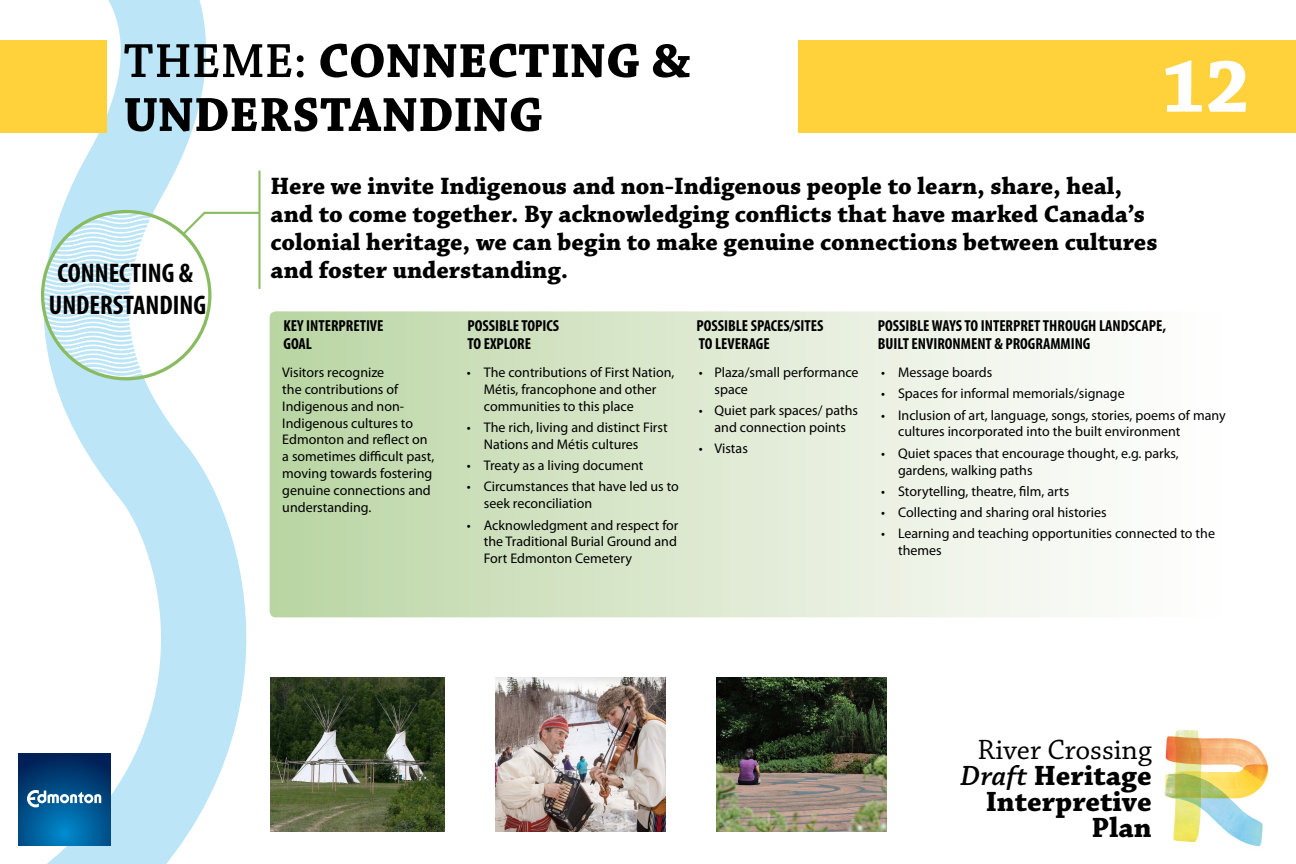
<style>
.page{position:relative;width:1296px;height:864px;background:#fff}
.page>*{position:absolute;margin:0;border:0;box-sizing:border-box;transform-origin:0 0}
.t1{font:700 78px "Chaparral Pro";color:#fff}
.t2{font:700 50.5px "Chaparral Pro";color:#000}
.t3{font:700 29.4px/26px "Chaparral Pro";color:#000;text-align:right}
.t4{font:700 condensed 27px/32.5px "Myriad Pro";color:#000;text-align:center}
.t5{font:700 25px/28px "Chaparral Pro";color:#000}
.t6{font:700 condensed 16px/18px "Myriad Pro";color:#000}
.t7{font:14px/16.8px "Myriad Pro";color:#000}
.s1{font-weight:600}
.s2{font-weight:400}
.s3{font-weight:600;font-style:italic}
</style>
<div class="page">
<svg style="left:0;top:0;width:329px;height:864px"></svg>
<div style="left:798px;top:40px;width:498px;height:92px;background:#ffd13b"></div>
<svg style="left:18px;top:753px;width:93px;height:93px;background:#004b85"></svg>
<svg style="left:27px;top:790px;width:74px;height:17px"></svg>
<div style="left:0;top:40px;width:107px;height:92px;background:#ffd13a"></div>
<img style="left:1164px;top:729px;width:105px;height:117px">
<svg style="left:270px;top:311px;width:819px;height:306px;background:#dae7ce"></svg>
<hr style="left:258px;top:171px;width:2px;height:118px;background:#89bb61">
<img style="left:495px;top:677px;width:170px;height:154px">
<img style="left:716px;top:677px;width:170px;height:154px">
<img style="left:270px;top:677px;width:174px;height:154px">
<svg style="left:43px;top:211px;width:219px;height:168px"></svg>
<h2 class="t2" style="left:124px;top:31px;width:568px"><span class="s1">THEME:</span> CONNECTING &amp;</h2>
<h2 class="t2" style="left:124px;top:85px;width:421px">UNDERSTANDING</h2>
<h1 class="t1" style="left:1161px;top:41px;width:89px">12</h1>
<h3 class="t4" style="left:49px;top:256px;width:159px">CONNECTING &amp;<br>UNDERSTANDING</h3>
<p class="t5" style="left:271px;top:173px;width:888px">Here we invite Indigenous and non-Indigenous people to learn, share, heal, and to come together. By acknowledging conflicts that have marked Canada’s colonial heritage, we can begin to make genuine connections between cultures and foster understanding.</p>
<p class="t6" style="left:283px;top:316px;width:102px">KEY INTERPRETIVE<br>GOAL</p>
<p class="t6" style="left:467px;top:316px;width:93px">POSSIBLE TOPICS<br>TO EXPLORE</p>
<p class="t6" style="left:697px;top:316px;width:128px">POSSIBLE SPACES/SITES<br>TO LEVERAGE</p>
<p class="t6" style="left:878px;top:316px;width:290px">POSSIBLE WAYS TO INTERPRET THROUGH LANDSCAPE,<br>BUILT ENVIRONMENT &amp; PROGRAMMING</p>
<p class="t7" style="left:282px;top:364px;width:153px">Visitors recognize<br>the contributions of<br>Indigenous and non-<br>Indigenous cultures to<br>Edmonton and reflect on a sometimes difficult past, moving towards fostering genuine connections and understanding.</p>
<p class="t7" style="left:484px;top:364px;width:192px;text-indent:-17px">• The contributions of First Nation,<br>Métis, francophone and other communities to this place</p>
<p class="t7" style="left:484px;top:419px;width:185px;text-indent:-17px">• The rich, living and distinct First<br>Nations and Métis cultures</p>
<p class="t7" style="left:467px;top:457px;width:178px">• Treaty as a living document</p>
<p class="t7" style="left:484px;top:478px;width:197px;text-indent:-17px">• Circumstances that have led us to seek reconciliation</p>
<p class="t7" style="left:484px;top:516px;width:196px;text-align:justify;text-indent:-17px">• Acknowledgment and respect for the Traditional Burial Ground and Fort Edmonton Cemetery</p>
<p class="t7" style="left:715px;top:364px;width:146px;text-indent:-16px">• Plaza/small performance space</p>
<p class="t7" style="left:699px;top:402px;width:161px;text-align:center">• Quiet park spaces/ paths and connection points</p>
<p class="t7" style="left:699px;top:440px;width:51px">• Vistas</p>
<p class="t7" style="left:881px;top:364px;width:113px">• Message boards</p>
<p class="t7" style="left:881px;top:385px;width:245px">• Spaces for informal memorials/signage</p>
<p class="t7" style="left:898px;top:406px;width:329px;text-indent:-17px">• Inclusion of art, language, songs, stories, poems of many cultures incorporated into the built environment</p>
<p class="t7" style="left:898px;top:444px;width:282px;text-indent:-17px">• Quiet spaces that encourage thought, e.g. parks, gardens, walking paths</p>
<p class="t7" style="left:881px;top:483px;width:190px">• Storytelling, theatre, film, arts</p>
<p class="t7" style="left:881px;top:504px;width:227px">• Collecting and sharing oral histories</p>
<p class="t7" style="left:898px;top:525px;width:318px;text-indent:-17px">• Learning and teaching opportunities connected to the themes</p>
<h3 class="t3" style="left:961px;top:737px;width:193px"><span class="s2">River Crossing<br></span><span class="s3">Draft</span> Heritage<br>Interpretive<br>Plan</h3>
</div>
